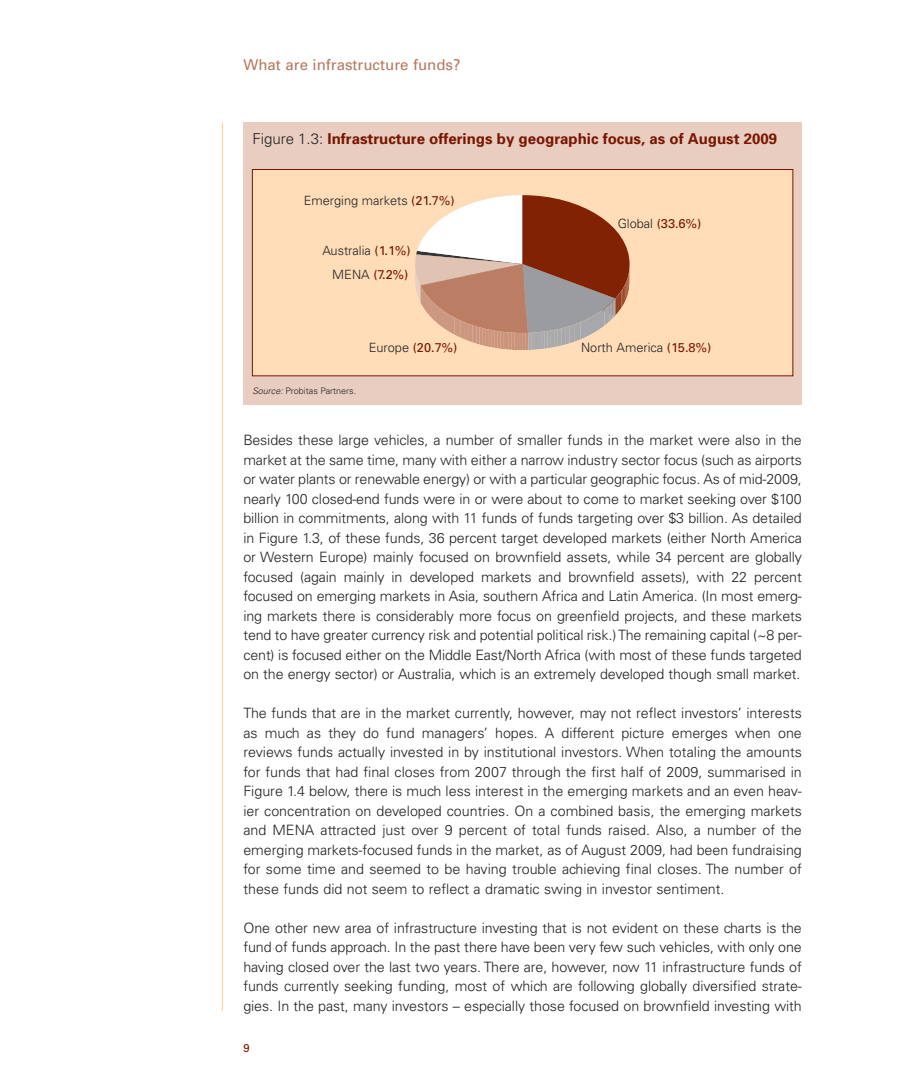
<style>
.page{position:relative;width:915px;height:1085px;background:#fff}
.page>*{position:absolute;margin:0;border:0;box-sizing:border-box;transform-origin:0 0}
.t1{font:700 15px "Univers";color:#791500}
.t2{font:15px "Univers";color:#b7765c}
.t3{font:300 14.25px/19.5px "Univers";letter-spacing:-.005em;color:#231f20;text-align:justify}
.t4{font:300 12.75px/24px "Univers";color:#231f20;text-align:center}
.t5{font:12.75px "Univers";color:#791500}
.t6{font:11.25px "Univers";color:#791500}
.t7{font:300 9px "Univers";color:#231f20}
.s1{font-weight:300;color:#231f20}
.s2{font-weight:400;color:#791500}
.s3{font-style:italic}
</style>
<div class="page">
<hr style="left:222px;top:122px;width:1px;height:888px;background:#fdc98f">
<div style="left:243px;top:122px;width:558px;height:283px;background:#e8cdc0"></div>
<div style="left:252px;top:169px;width:540px;height:207px;background:#feddb8"></div>
<div style="left:252px;top:169px;width:541px;height:207px;border:1px solid #791500"></div>
<svg style="left:415px;top:195px;width:215px;height:155px"></svg>
<p class="t2" style="left:243px;top:59px;width:219px">What are infrastructure funds?</p>
<p class="t1" style="left:252px;top:133px;width:526px"><span class="s1">Figure 1.3:</span> Infrastructure offerings by geographic focus, as of August 2009</p>
<p class="t4" style="left:303px;top:189px;width:152px">Emerging markets <span class="s2">(21.7%)</span></p>
<p class="t4" style="left:322px;top:239px;width:90px">Australia <span class="s2">(1.1%)<br></span>MENA <span class="s2">(7.2%)</span></p>
<p class="t5" style="left:617px;top:219px;width:85px"><span class="s1">Global</span> (33.6%)</p>
<p class="t7" style="left:252px;top:387px;width:105px"><span class="s3">Source:</span> Probitas Partners.</p>
<p class="t5" style="left:368px;top:342px;width:90px"><span class="s1">Europe</span> (20.7%)</p>
<p class="t4" style="left:581px;top:336px;width:132px">North America <span class="s2">(15.8%)</span></p>
<p class="t3" style="left:243px;top:431px;width:560px">Besides these large vehicles, a number of smaller funds in the market were also in the market at the same time, many with either a narrow industry sector focus (such as airports or water plants or renewable energy) or with a particular geographic focus. As of mid-2009, nearly 100 closed-end funds were in or were about to come to market seeking over $100 billion in commitments, along with 11 funds of funds targeting over $3 billion. As detailed in Figure 1.3, of these funds, 36 percent target developed markets (either North America or Western Europe) mainly focused on brownfield assets, while 34 percent are globally focused (again mainly in developed markets and brownfield assets), with 22 percent focused on emerging markets in Asia, southern Africa and Latin America. (In most emerg&shy;ing markets there is considerably more focus on greenfield projects, and these markets tend to have greater currency risk and potential political risk.) The remaining capital (~8 per&shy;cent) is focused either on the Middle East/North Africa (with most of these funds targeted on the energy sector) or Australia, which is an extremely developed though small market.</p>
<p class="t3" style="left:243px;top:704px;width:560px">The funds that are in the market currently, however, may not reflect investors’ interests as much as they do fund managers’ hopes. A different picture emerges when one reviews funds actually invested in by institutional investors. When totaling the amounts for funds that had final closes from 2007 through the first half of 2009, summarised in Figure 1.4 below, there is much less interest in the emerging markets and an even heav&shy;ier concentration on developed countries. On a combined basis, the emerging markets and MENA attracted just over 9 percent of total funds raised. Also, a number of the emerging markets-focused funds in the market, as of August 2009, had been fundraising for some time and seemed to be having trouble achieving final closes. The number of these funds did not seem to reflect a dramatic swing in investor sentiment.</p>
<p class="t3" style="left:243px;top:919px;width:559px">One other new area of infrastructure investing that is not evident on these charts is the fund of funds approach. In the past there have been very few such vehicles, with only one having closed over the last two years. There are, however, now 11 infrastructure funds of funds currently seeking funding, most of which are following globally diversified strate&shy;gies. In the past, many investors – especially those focused on brownfield investing with</p>
<p class="t6" style="left:243px;top:1043px;width:8px">9</p>
</div>
